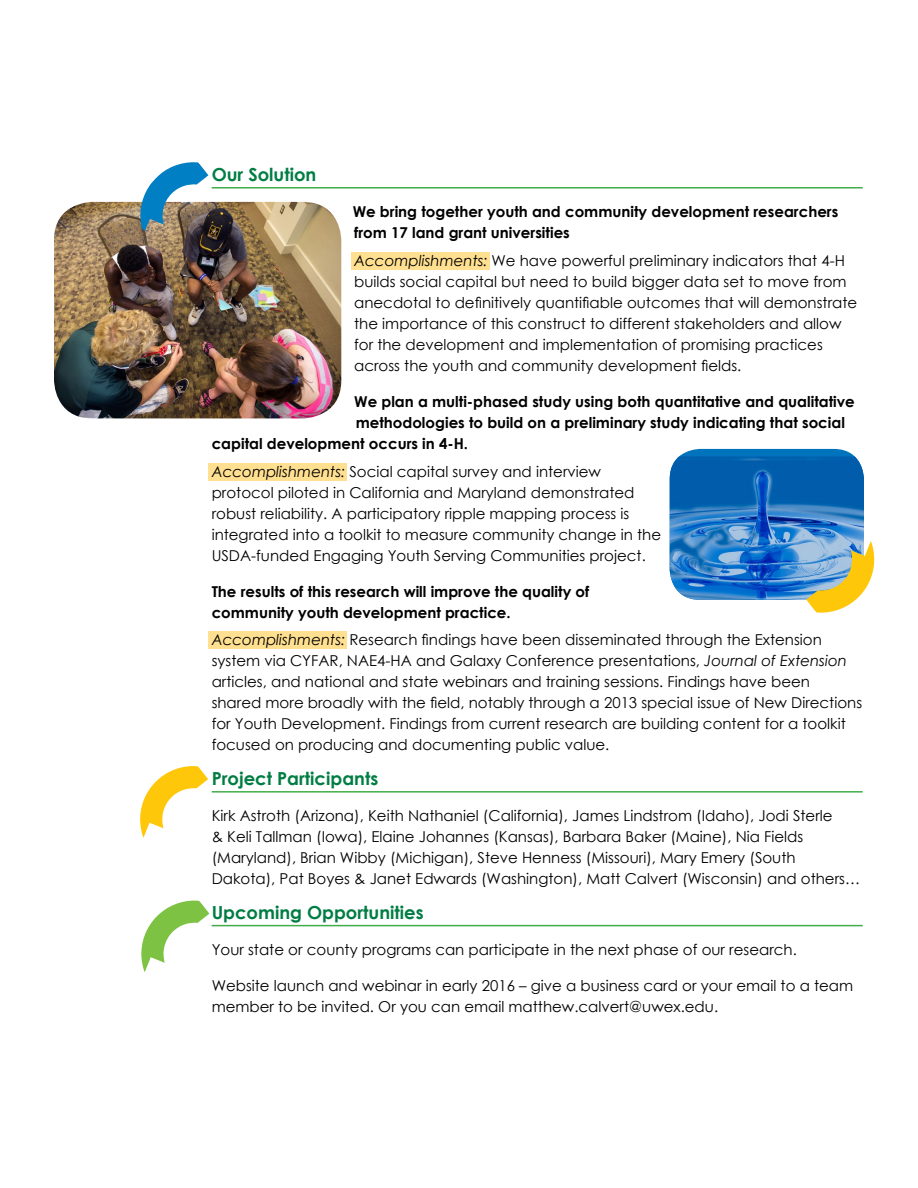
<style>
.page{position:relative;width:918px;height:1188px;background:#fff}
.page>*{position:absolute;margin:0;border:0;box-sizing:border-box;transform-origin:0 0}
.t1{font:700 18px "Century Gothic";color:#007d43}
.t2{font:15px/21px "Century Gothic";color:#000}
.t3{font:700 15px/21px "Century Gothic";color:#000}
.s1{font-style:italic}
</style>
<div class="page">
<div style="left:351px;top:253px;width:139px;height:17px;background:#ffe091"></div>
<div style="left:209px;top:464px;width:138px;height:17px;background:#ffe091"></div>
<div style="left:209px;top:632px;width:138px;height:17px;background:#ffe091"></div>
<hr style="left:212px;top:187px;width:651px;height:2px;background:#41ad49">
<hr style="left:212px;top:791px;width:651px;height:2px;background:#41ad49">
<hr style="left:212px;top:925px;width:651px;height:1px;background:#41ad49">
<img style="left:54px;top:202px;width:287px;height:216px">
<img style="left:140px;top:162px;width:77px;height:81px">
<svg style="left:140px;top:766px;width:76px;height:72px"></svg>
<svg style="left:141px;top:900px;width:68px;height:72px"></svg>
<div style="left:670px;top:449px;width:194px;height:151px;background:#0073bd;border-radius:30px"></div>
<img style="left:670px;top:456px;width:194px;height:144px">
<svg style="left:799px;top:532px;width:76px;height:81px"></svg>
<p class="t1" style="left:212px;top:161px;width:106px">Our Solution</p>
<p class="t3" style="left:353px;top:200px;width:487px">We bring together youth and community development researchers from 17 land grant universities</p>
<p class="t2" style="left:354px;top:250px;width:505px"><span class="s1">Accomplishments:</span> We have powerful preliminary indicators that 4-H builds social capital but need to build bigger data set to move from anecdotal to definitively quantifiable outcomes that will demonstrate the importance of this construct to different stakeholders and allow for the development and implementation of promising practices across the youth and community development fields.</p>
<p class="t3" style="left:354px;top:390px;width:502px">We plan a multi-phased study using both quantitative and qualitative</p>
<p class="t3" style="left:356px;top:411px;width:491px">methodologies to build on a preliminary study indicating that social</p>
<p class="t3" style="left:212px;top:432px;width:258px">capital development occurs in 4-H.</p>
<p class="t2" style="left:212px;top:460px;width:451px"><span class="s1">Accomplishments:</span> Social capital survey and interview protocol piloted in California and Maryland demonstrated robust reliability. A participatory ripple mapping process is integrated into a toolkit to measure community change in the USDA-funded Engaging Youth Serving Communities project.</p>
<p class="t3" style="left:212px;top:580px;width:379px">The results of this research will improve the quality of community youth development practice.</p>
<p class="t2" style="left:212px;top:629px;width:652px"><span class="s1">Accomplishments:</span> Research findings have been disseminated through the Extension system via CYFAR, NAE4-HA and Galaxy Conference presentations, <span class="s1">Journal of Extension </span>articles, and national and state webinars and training sessions. Findings have been shared more broadly with the field, notably through a 2013 special issue of New Directions for Youth Development. Findings from current research are building content for a toolkit focused on producing and documenting public value.</p>
<p class="t1" style="left:212px;top:765px;width:168px">Project Participants</p>
<p class="t2" style="left:212px;top:805px;width:650px">Kirk Astroth (Arizona), Keith Nathaniel (California), James Lindstrom (Idaho), Jodi Sterle<br>&amp; Keli Tallman (Iowa), Elaine Johannes (Kansas), Barbara Baker (Maine), Nia Fields (Maryland), Brian Wibby (Michigan), Steve Henness (Missouri), Mary Emery (South Dakota), Pat Boyes &amp; Janet Edwards (Washington), Matt Calvert (Wisconsin) and others…</p>
<p class="t1" style="left:212px;top:899px;width:214px">Upcoming Opportunities</p>
<p class="t2" style="left:212px;top:939px;width:587px">Your state or county programs can participate in the next phase of our research.</p>
<p class="t2" style="left:212px;top:975px;width:643px">Website launch and webinar in early 2016 – give a business card or your email to a team member to be invited. Or you can email matthew.calvert@uwex.edu.</p>
</div>
